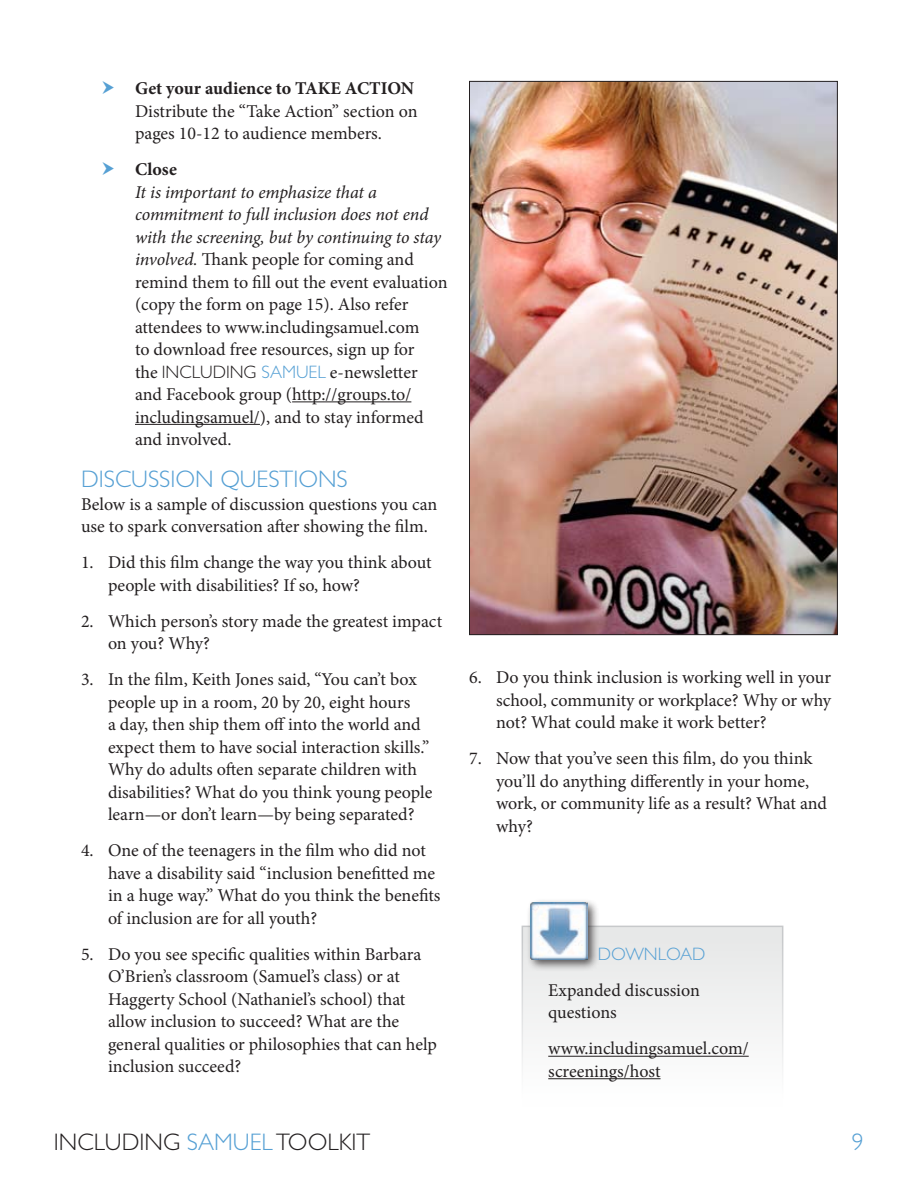
<style>
.page{position:relative;width:918px;height:1188px;background:#fff}
.page>*{position:absolute;margin:0;border:0;box-sizing:border-box;transform-origin:0 0}
.t1{font:300 24px "Gill Sans Std";color:#231f20}
.t2{font:300 24px "Gill Sans Std";color:#56a0d4}
.t3{font:18px/22.5px "Minion Pro";letter-spacing:-.005em;color:#231f20}
.t4{font:700 18px "Minion Pro";color:#231f20}
.t5{font:300 18px "Gill Sans Std";color:#231f20}
.t6{font:300 18px "Gill Sans Std";color:#56a0d4}
.s1{font-style:italic}
.s2{font-family:"Minion Pro";font-weight:400}
.s3{font-family:"Gill Sans Std";font-weight:300;color:#56a0d4}
.s4{color:#56a0d4}
</style>
<div class="page">
<hr style="left:292px;top:401px;width:119px;height:1px;background:#231f20">
<hr style="left:135px;top:424px;width:125px;height:1px;background:#231f20">
<img style="left:471px;top:83px;width:365px;height:550px">
<div style="left:522px;top:926px;width:261px;height:181px;background:#f3f3f3;border:2px solid #c7c9cb"></div>
<hr style="left:548px;top:1056px;width:201px;height:1px;background:#231f20">
<hr style="left:548px;top:1078px;width:113px;height:1px;background:#231f20">
<div style="left:526px;top:898px;width:73px;height:73px;background:#231f20;opacity:.75"></div>
<img style="left:530px;top:902px;width:57px;height:57px">
<p class="t4" style="left:135px;top:76px;width:281px">Get your audience to TAKE ACTION</p>
<p class="t3" style="left:135px;top:100px;width:284px">Distribute the “Take Action” section on pages 10-12 to audience members.</p>
<p class="t4" style="left:135px;top:157px;width:43px">Close</p>
<p class="t3" style="left:135px;top:181px;width:314px"><span class="s1">It is important to emphasize that a commitment to full inclusion does not end with the screening, but by continuing to stay involved.</span> Thank people for coming and remind them to fill out the event evaluation (copy the form on page 15). Also refer attendees to www.includingsamuel.com<br>to download free resources, sign up for</p>
<p class="t5" style="left:135px;top:361px;width:43px"><span class="s2">the</span> INCL</p>
<p class="t5" style="left:200px;top:361px;width:37px">UDING</p>
<p class="t3" style="left:135px;top:361px;width:290px;text-indent:127px"><span class="s3">SAMUEL</span> e-newsletter and Facebook group (http://groups.to/ includingsamuel/), and to stay informed and involved.</p>
<h1 class="t2" style="left:81px;top:466px;width:268px">DISCUSSION QUESTIONS</h1>
<p class="t3" style="left:81px;top:493px;width:358px">Below is a sample of discussion questions you can use to spark conversation after showing the film.</p>
<p class="t3" style="left:108px;top:551px;width:325px;text-indent:-27px">1. Did this film change the way you think about people with disabilities? If so, how?</p>
<p class="t3" style="left:108px;top:610px;width:336px;text-indent:-27px">2. Which person’s story made the greatest impact on you? Why?</p>
<p class="t3" style="left:108px;top:668px;width:326px;text-indent:-27px">3. In the film, Keith Jones said, “You can’t box people up in a room, 20 by 20, eight hours<br>a day, then ship them off into the world and expect them to have social interaction skills.” Why do adults often separate children with disabilities? What do you think young people learn—or don’t learn—by being separated?</p>
<p class="t3" style="left:108px;top:839px;width:334px;text-indent:-27px">4. One of the teenagers in the film who did not have a disability said “inclusion benefitted me in a huge way.” What do you think the benefits of inclusion are for all youth?</p>
<p class="t3" style="left:108px;top:943px;width:330px;text-indent:-27px">5. Do you see specific qualities within Barbara O’Brien’s classroom (Samuel’s class) or at Haggerty School (Nathaniel’s school) that allow inclusion to succeed? What are the general qualities or philosophies that can help inclusion succeed?</p>
<p class="t3" style="left:496px;top:666px;width:337px;text-align:justify;text-indent:-27px">6. Do you think inclusion is working well in your school, community or workplace? Why or why not? What could make it work better?</p>
<p class="t3" style="left:496px;top:747px;width:333px;text-indent:-27px">7. Now that you’ve seen this film, do you think you’ll do anything differently in your home, work, or community life as a result? What and why?</p>
<p class="t6" style="left:598px;top:944px;width:15px">DOWNLO</p>
<p class="t6" style="left:680px;top:944px;width:27px">AD</p>
<p class="t3" style="left:548px;top:979px;width:153px">Expanded discussion questions</p>
<p class="t3" style="left:548px;top:1038px;width:202px">www.includingsamuel.com/ screenings/host</p>
<h1 class="t1" style="left:54px;top:1129px;width:21px">INCL</h1>
<h1 class="t1" style="left:105px;top:1129px;width:49px">UDING</h1>
<h1 class="t1" style="left:187px;top:1129px;width:104px"><span class="s4">SAMUEL</span>TOOLKIT</h1>
<h1 class="t2" style="left:852px;top:1129px;width:13px">9</h1>
</div>
